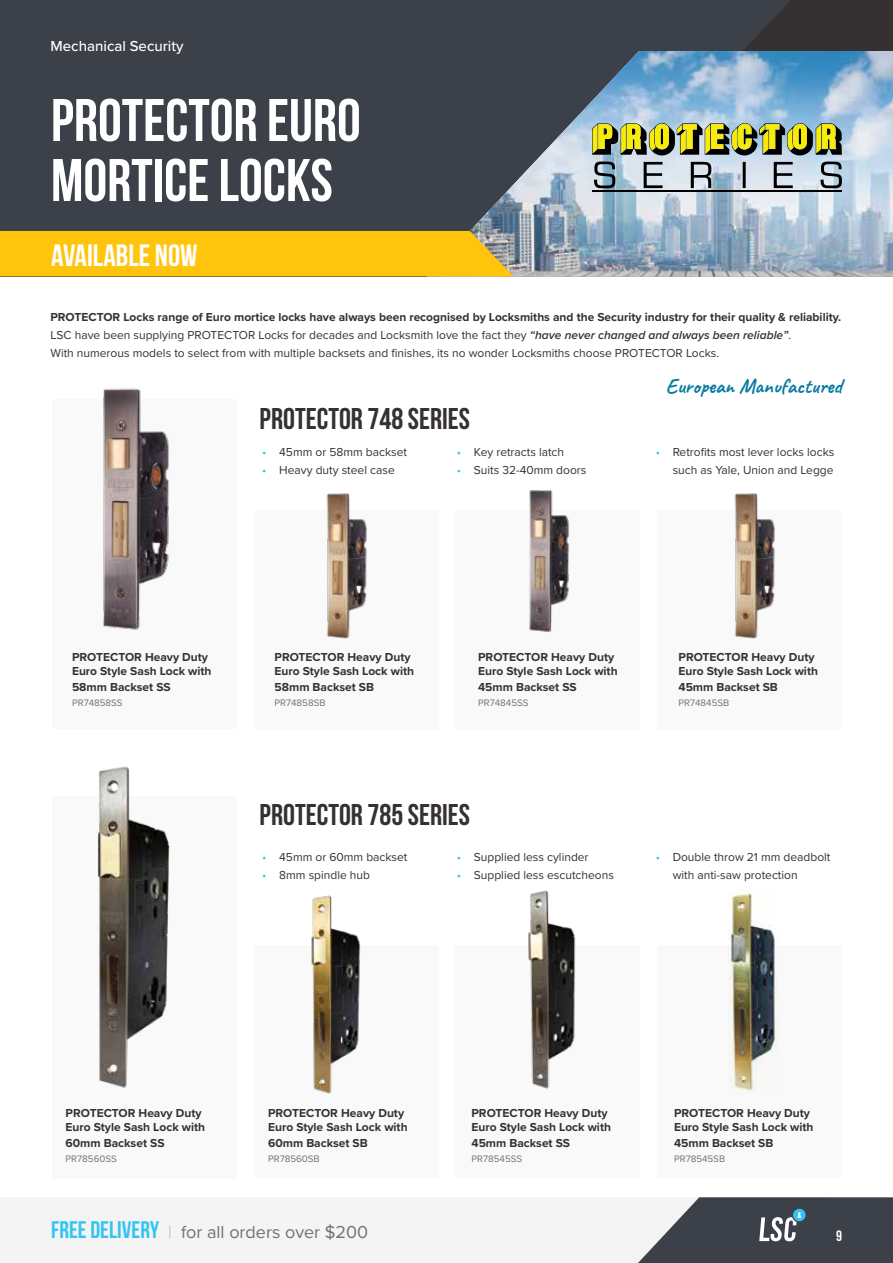
<style>
.page{position:relative;width:893px;height:1263px;background:#fff}
.page>*{position:absolute;margin:0;border:0;box-sizing:border-box;transform-origin:0 0}
.t1{font:700 60px/60px "Bebas Neue";color:#fff}
.t2{font:700 30.75px "Bebas Neue";color:#fff}
.t3{font:700 30px "Bebas Neue";color:#353132}
.t4{font:700 21px "Caveat";color:#087aa1}
.t5{font:18px "Proxima Nova";color:#727272}
.t6{font:500 15px "Proxima Nova";color:#fff}
.t7{font:700 15px "Bebas Neue";color:#fff}
.t8{font:12px/18px "Proxima Nova";color:#353132}
.t9{font:700 12px/14.4px "Proxima Nova";color:#353132}
.t10{font:9.75px "Proxima Nova";color:#727272}
.s1{font-weight:700}
.s2{font-weight:600;font-style:italic}
.s3{color:#32c5f4}
.s4{font-family:"Bebas Neue";font-weight:700;font-size:24px;color:#32c5f4}
.s5{color:#bcbec0}
</style>
<div class="page">
<div style="left:0;top:1197px;width:830px;height:66px;background:#f4f4f4"></div>
<svg style="left:638px;top:1197px;width:255px;height:66px"></svg>
<div style="left:0;top:0;width:893px;height:276px;background:#3b4049"></div>
<div style="left:52px;top:400px;width:185px;height:329px;background:#f4f4f4"></div>
<div style="left:52px;top:796px;width:185px;height:383px;background:#f4f4f4"></div>
<div style="left:254px;top:510px;width:184px;height:219px;background:#f4f4f4"></div>
<div style="left:254px;top:945px;width:184px;height:233px;background:#f4f4f4"></div>
<div style="left:455px;top:510px;width:185px;height:219px;background:#f4f4f4"></div>
<div style="left:455px;top:945px;width:185px;height:233px;background:#f4f4f4"></div>
<div style="left:657px;top:510px;width:185px;height:219px;background:#f4f4f4"></div>
<div style="left:657px;top:945px;width:185px;height:233px;background:#f4f4f4"></div>
<svg style="left:743px;top:0;width:150px;height:51px;fill:#353132"></svg>
<img style="left:427px;top:51px;width:466px;height:226px">
<div style="left:0;top:231px;width:514px;height:45px;background:#ffc40c"></div>
<img style="left:734px;top:493px;width:41px;height:146px">
<img style="left:326px;top:493px;width:41px;height:146px">
<img style="left:103px;top:388px;width:66px;height:242px">
<img style="left:529px;top:490px;width:40px;height:142px">
<img style="left:729px;top:892px;width:46px;height:200px">
<img style="left:528px;top:890px;width:48px;height:199px">
<img style="left:311px;top:895px;width:49px;height:199px">
<img style="left:98px;top:766px;width:72px;height:322px">
<hr style="left:592px;top:191px;width:250px;height:1px;background:#000">
<svg style="left:592px;top:123px;width:250px;height:65px"></svg>
<p class="t6" style="left:51px;top:35px;width:134px">Mechanical Security</p>
<h1 class="t1" style="left:51px;top:90px;width:311px">PROTECTOR EURO<br>MORTICE LOCKS</h1>
<h2 class="t2" style="left:51px;top:239px;width:148px">AVAILABLE NOW</h2>
<p class="t8" style="left:50px;top:307px;width:792px"><span class="s1">PROTECTOR Locks range of Euro mortice locks have always been recognised by Locksmiths and the Security industry for their quality &amp; reliability.<br></span>LSC have been supplying PROTECTOR Locks for decades and Locksmith love the fact they <span class="s2">“have never changed and always been reliable”</span>.<br>With numerous models to select from with multiple backsets and finishes, its no wonder Locksmiths choose PROTECTOR Locks.</p>
<h3 class="t3" style="left:260px;top:402px;width:212px">PROTECTOR 748 SERIES</h3>
<p class="t8" style="left:262px;top:442px;width:146px"><span class="s3">•</span> 45mm or 58mm backset</p>
<p class="t8" style="left:262px;top:460px;width:134px"><span class="s3">•</span> Heavy duty steel case</p>
<p class="t8" style="left:457px;top:442px;width:109px"><span class="s3">•</span> Key retracts latch</p>
<p class="t8" style="left:457px;top:460px;width:131px"><span class="s3">•</span> Suits 32-40mm doors</p>
<h3 class="t4" style="left:666px;top:373px;width:177px">European Manufactured</h3>
<p class="t8" style="left:656px;top:442px;width:180px;text-align:right"><span class="s3">•</span> Retrofits most lever locks locks such as Yale, Union and Legge</p>
<p class="t9" style="left:72px;top:649px;width:141px">PROTECTOR Heavy Duty<br>Euro Style Sash Lock with</p>
<p class="t9" style="left:72px;top:680px;width:100px">58mm Backset SS</p>
<p class="t10" style="left:72px;top:696px;width:52px">PR74858SS</p>
<p class="t9" style="left:275px;top:649px;width:141px">PROTECTOR Heavy Duty<br>Euro Style Sash Lock with</p>
<p class="t9" style="left:275px;top:680px;width:101px">58mm Backset SB</p>
<p class="t10" style="left:275px;top:696px;width:53px">PR74858SB</p>
<p class="t9" style="left:478px;top:649px;width:141px">PROTECTOR Heavy Duty<br>Euro Style Sash Lock with</p>
<p class="t9" style="left:478px;top:680px;width:100px">45mm Backset SS</p>
<p class="t10" style="left:478px;top:696px;width:52px">PR74845SS</p>
<h3 class="t3" style="left:260px;top:798px;width:212px">PROTECTOR 785 SERIES</h3>
<p class="t8" style="left:262px;top:847px;width:147px"><span class="s3">•</span> 45mm or 60mm backset</p>
<p class="t8" style="left:262px;top:865px;width:109px"><span class="s3">•</span> 8mm spindle hub</p>
<p class="t8" style="left:457px;top:847px;width:133px"><span class="s3">•</span> Supplied less cylinder</p>
<p class="t8" style="left:457px;top:865px;width:159px"><span class="s3">•</span> Supplied less escutcheons</p>
<p class="t9" style="left:678px;top:649px;width:141px">PROTECTOR Heavy Duty<br>Euro Style Sash Lock with</p>
<p class="t9" style="left:678px;top:680px;width:101px">45mm Backset SB</p>
<p class="t10" style="left:678px;top:696px;width:52px">PR74845SB</p>
<p class="t8" style="left:673px;top:847px;width:159px;text-indent:-17px"><span class="s3">•</span> Double throw 21 mm deadbolt with anti-saw protection</p>
<p class="t9" style="left:66px;top:1105px;width:141px">PROTECTOR Heavy Duty<br>Euro Style Sash Lock with</p>
<p class="t9" style="left:66px;top:1136px;width:100px">60mm Backset SS</p>
<p class="t10" style="left:66px;top:1152px;width:53px">PR78560SS</p>
<p class="t9" style="left:268px;top:1105px;width:141px">PROTECTOR Heavy Duty<br>Euro Style Sash Lock with</p>
<p class="t9" style="left:268px;top:1136px;width:101px">60mm Backset SB</p>
<p class="t10" style="left:268px;top:1152px;width:53px">PR78560SB</p>
<h3 class="t5" style="left:51px;top:1219px;width:318px"><span class="s4">FREE DELIVERY</span> <span class="s5">|</span> for all orders over $200</h3>
<p class="t9" style="left:471px;top:1105px;width:141px">PROTECTOR Heavy Duty<br>Euro Style Sash Lock with</p>
<p class="t9" style="left:471px;top:1136px;width:100px">45mm Backset SS</p>
<p class="t10" style="left:471px;top:1152px;width:52px">PR78545SS</p>
<p class="t9" style="left:674px;top:1105px;width:141px">PROTECTOR Heavy Duty<br>Euro Style Sash Lock with</p>
<p class="t9" style="left:674px;top:1136px;width:101px">45mm Backset SB</p>
<p class="t10" style="left:674px;top:1152px;width:53px">PR78545SB</p>
<p class="t7" style="left:836px;top:1228px;width:7px">9</p>
</div>
